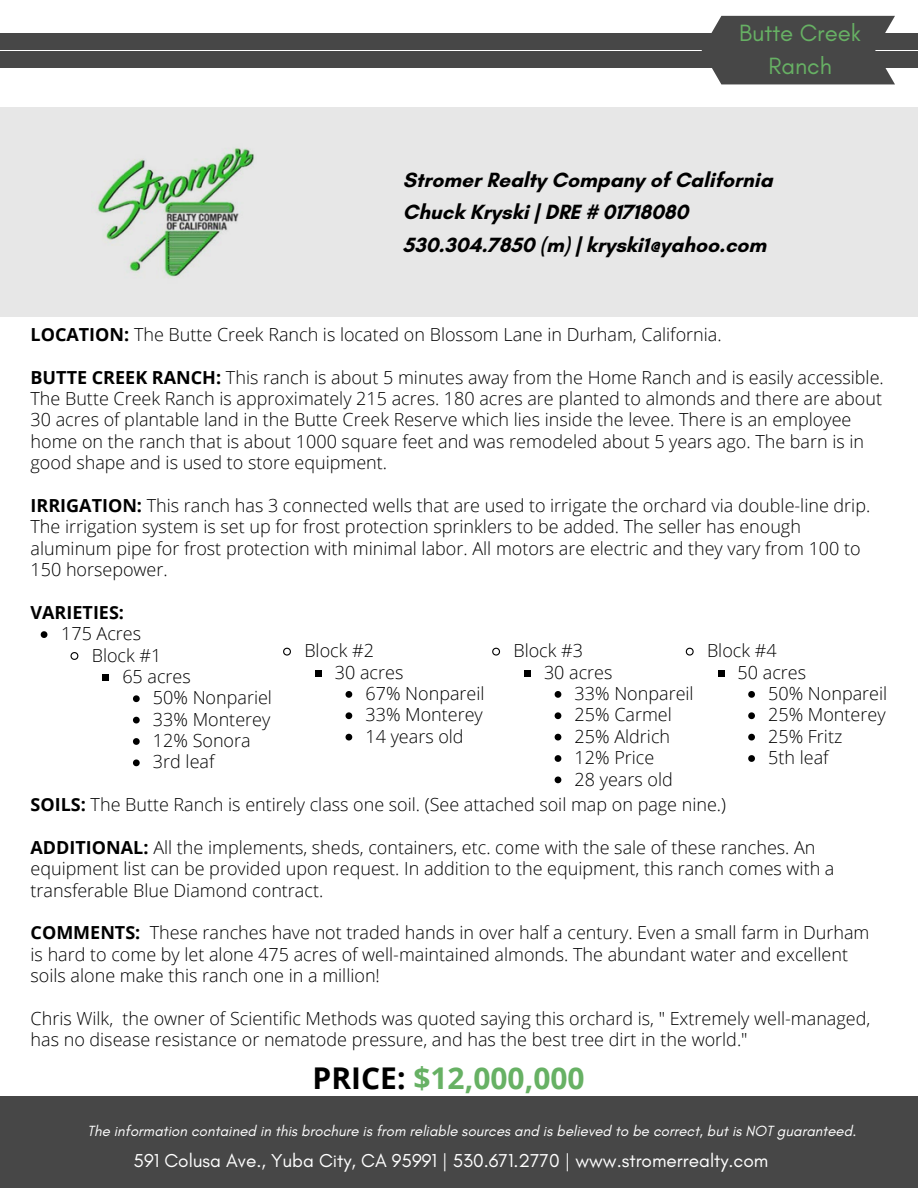
<style>
.page{position:relative;width:918px;height:1188px;background:#fff}
.page>*{position:absolute;margin:0;border:0;box-sizing:border-box;transform-origin:0 0}
.t1{font:700 30px "Open Sans";color:#67b164}
.t2{font:24px/32.7px "Glacial Indifference";color:#67b164;text-align:center}
.t3{font:700 21px/32.7px "Glacial Indifference";color:#000}
.t4{font:19.05px "Glacial Indifference";color:#fff}
.t5{font:300 18px/21.3px "Open Sans";color:#000}
.t6{font:700 18px "Open Sans";color:#000}
.t7{font:italic 15px "Glacial Indifference";color:#fff}
.s1{font-weight:700}
.s2{color:#000}
</style>
<div class="page">
<div style="left:0;top:1096px;width:918px;height:92px;background:#474747"></div>
<div style="left:0;top:51px;width:918px;height:16px;background:#474747"></div>
<div style="left:0;top:33px;width:918px;height:16px;background:#474747"></div>
<div style="left:702px;top:16px;width:193px;height:68px;background:#474747"></div>
<svg style="left:41px;top:631px;width:6px;height:7px"></svg>
<svg style="left:70px;top:652px;width:9px;height:8px"></svg>
<div style="left:103px;top:674px;width:6px;height:7px;background:#000"></div>
<svg style="left:133px;top:695px;width:7px;height:7px"></svg>
<svg style="left:133px;top:717px;width:7px;height:6px"></svg>
<svg style="left:133px;top:738px;width:7px;height:7px"></svg>
<svg style="left:133px;top:759px;width:7px;height:7px"></svg>
<svg style="left:283px;top:647px;width:8px;height:9px"></svg>
<div style="left:315px;top:670px;width:7px;height:6px;background:#000"></div>
<svg style="left:346px;top:691px;width:6px;height:7px"></svg>
<svg style="left:346px;top:712px;width:6px;height:7px"></svg>
<svg style="left:346px;top:734px;width:6px;height:7px"></svg>
<svg style="left:492px;top:647px;width:9px;height:9px"></svg>
<div style="left:524px;top:670px;width:7px;height:6px;background:#000"></div>
<svg style="left:555px;top:691px;width:6px;height:7px"></svg>
<svg style="left:555px;top:712px;width:6px;height:7px"></svg>
<svg style="left:555px;top:734px;width:6px;height:7px"></svg>
<svg style="left:555px;top:755px;width:6px;height:7px"></svg>
<svg style="left:555px;top:777px;width:6px;height:6px"></svg>
<svg style="left:685px;top:647px;width:9px;height:9px"></svg>
<div style="left:718px;top:670px;width:7px;height:6px;background:#000"></div>
<svg style="left:748px;top:691px;width:7px;height:7px"></svg>
<svg style="left:748px;top:712px;width:7px;height:7px"></svg>
<svg style="left:748px;top:734px;width:7px;height:7px"></svg>
<svg style="left:748px;top:755px;width:7px;height:7px"></svg>
<div style="left:0;top:107px;width:918px;height:209px;background:#e7e7e7"></div>
<h6 class="t2" style="left:739px;top:16px;width:123px">Butte Creek<br>Ranch</h6>
<h4 class="t3" style="left:403px;top:163px;width:371px">Stromer Realty Company of California<br>Chuck Kryski | DRE # 01718080<br>530.304.7850 (m) | kryski1@yahoo.com</h4>
<h2 class="t5" style="left:31px;top:323px;width:693px"><span class="s1">LOCATION:</span> The Butte Creek Ranch is located on Blossom Lane in Durham, California.</h2>
<p class="t5" style="left:31px;top:366px;width:855px"><span class="s1">BUTTE CREEK RANCH:</span> This ranch is about 5 minutes away from the Home Ranch and is easily accessible.<br>The Butte Creek Ranch is approximately 215 acres. 180 acres are planted to almonds and there are about 30 acres of plantable land in the Butte Creek Reserve which lies inside the levee. There is an employee home on the ranch that is about 1000 square feet and was remodeled about 5 years ago. The barn is in good shape and is used to store equipment.</p>
<h3 class="t5" style="left:31px;top:494px;width:841px"><span class="s1">IRRIGATION:</span> This ranch has 3 connected wells that are used to irrigate the orchard via double-line drip.<br>The irrigation system is set up for frost protection sprinklers to be added. The seller has enough aluminum pipe for frost protection with minimal labor. All motors are electric and they vary from 100 to 150 horsepower.</h3>
<h6 class="t6" style="left:31px;top:600px;width:95px">VARIETIES:</h6>
<h6 class="t5" style="left:61px;top:623px;width:82px">175 Acres</h6>
<h6 class="t5" style="left:92px;top:644px;width:71px">Block #1</h6>
<h5 class="t5" style="left:122px;top:665px;width:70px">65 acres</h5>
<h6 class="t5" style="left:153px;top:687px;width:121px">50% Nonpariel</h6>
<h6 class="t5" style="left:153px;top:708px;width:119px">33% Monterey</h6>
<h6 class="t5" style="left:153px;top:729px;width:99px">12% Sonora</h6>
<h6 class="t5" style="left:153px;top:751px;width:63px">3rd leaf</h6>
<h6 class="t5" style="left:31px;top:794px;width:697px"><span class="s1">SOILS:</span> The Butte Ranch is entirely class one soil. (See attached soil map on page nine.)</h6>
<h6 class="t5" style="left:31px;top:836px;width:805px"><span class="s1">ADDITIONAL:</span> All the implements, sheds, containers, etc. come with the sale of these ranches. An equipment list can be provided upon request. In addition to the equipment, this ranch comes with a transferable Blue Diamond contract.</h6>
<h6 class="t5" style="left:31px;top:922px;width:840px"><span class="s1">COMMENTS:</span> These ranches have not traded hands in over half a century. Even a small farm in Durham is hard to come by let alone 475 acres of well-maintained almonds. The abundant water and excellent soils alone make this ranch one in a million!</h6>
<h6 class="t5" style="left:31px;top:1007px;width:841px">Chris Wilk, the owner of Scientific Methods was quoted saying this orchard is, " Extremely well-managed, has no disease resistance or nematode pressure, and has the best tree dirt in the world."</h6>
<h6 class="t5" style="left:304px;top:640px;width:71px">Block #2</h6>
<h6 class="t5" style="left:335px;top:661px;width:70px">30 acres</h6>
<h6 class="t5" style="left:366px;top:682px;width:121px">67% Nonpareil</h6>
<h6 class="t5" style="left:366px;top:704px;width:119px">33% Monterey</h6>
<h6 class="t5" style="left:366px;top:725px;width:100px">14 years old</h6>
<h6 class="t5" style="left:513px;top:640px;width:71px">Block #3</h6>
<h6 class="t5" style="left:544px;top:661px;width:70px">30 acres</h6>
<h6 class="t5" style="left:575px;top:682px;width:121px">33% Nonpareil</h6>
<h6 class="t5" style="left:575px;top:704px;width:99px">25% Carmel</h6>
<h6 class="t5" style="left:575px;top:725px;width:97px">25% Aldrich</h6>
<h6 class="t5" style="left:575px;top:747px;width:81px">12% Price</h6>
<h6 class="t5" style="left:575px;top:768px;width:100px">28 years old</h6>
<h6 class="t5" style="left:707px;top:640px;width:71px">Block #4</h6>
<h6 class="t5" style="left:738px;top:661px;width:70px">50 acres</h6>
<h6 class="t5" style="left:768px;top:682px;width:121px">50% Nonpareil</h6>
<h6 class="t5" style="left:768px;top:704px;width:119px">25% Monterey</h6>
<h6 class="t5" style="left:768px;top:725px;width:76px">25% Fritz</h6>
<h1 class="t5" style="left:768px;top:747px;width:62px">5th leaf</h1>
<h6 class="t1" style="left:313px;top:1057px;width:274px"><span class="s2">PRICE:</span> $12,000,000</h6>
<h6 class="t7" style="left:87px;top:1122px;width:770px">The information contained in this brochure is from reliable sources and is believed to be correct, but is NOT guaranteed.</h6>
<h6 class="t4" style="left:134px;top:1149px;width:636px">591 Colusa Ave., Yuba City, CA 95991 | 530.671.2770 | www.stromerrealty.com</h6>
</div>
